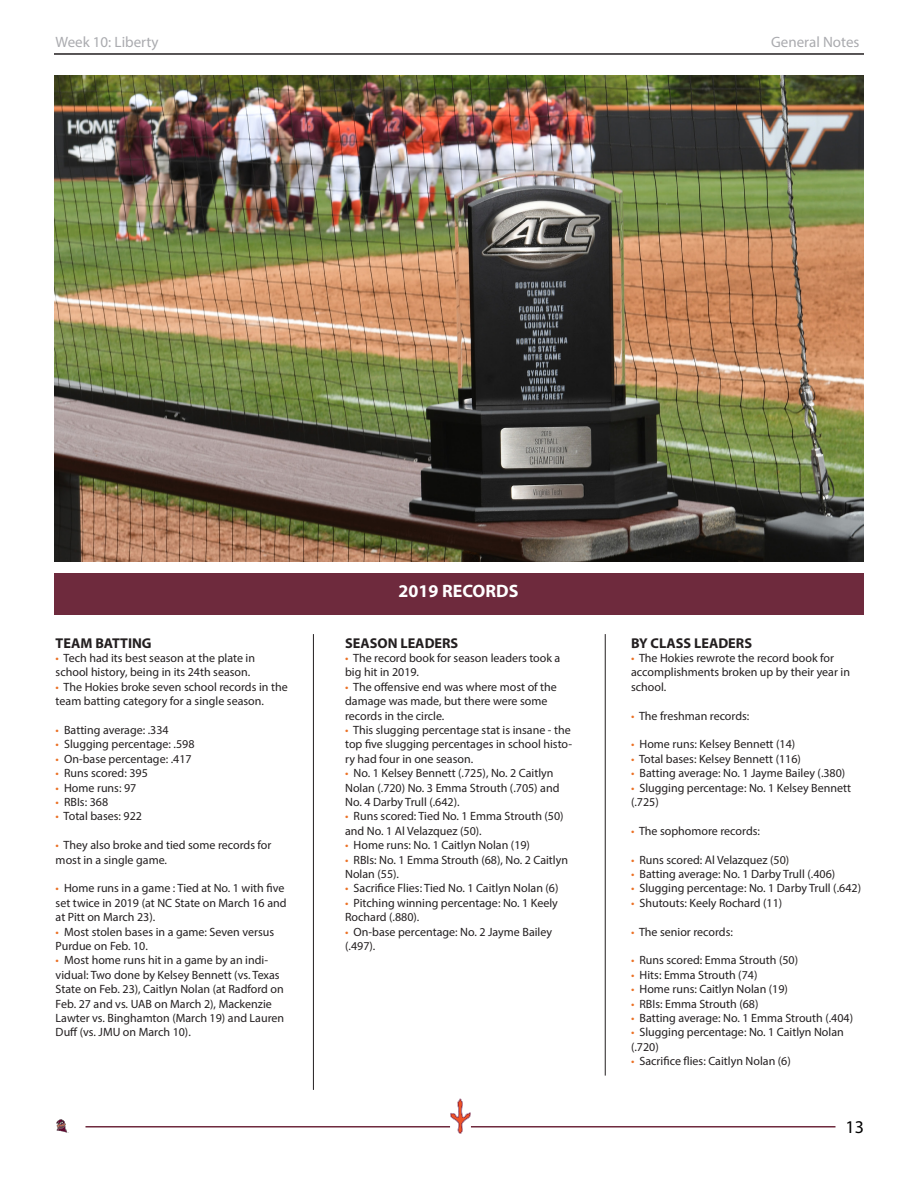
<style>
.page{position:relative;width:918px;height:1188px;background:#fff}
.page>*{position:absolute;margin:0;border:0;box-sizing:border-box;transform-origin:0 0}
.t1{font:700 18px "Myriad Pro";color:#fff}
.t2{font:18px "Myriad Pro";color:#000}
.t3{font:15px "Myriad Pro";color:#aaabaf}
.t4{font:700 14.25px "Myriad Pro";color:#231f20}
.t5{font:12px/14.4px "Myriad Pro";color:#231f20}
.s1{color:#eb7125}
</style>
<div class="page">
<hr style="left:54px;top:53px;width:810px;height:2px;background:#231f20">
<svg style="left:56px;top:1119px;width:13px;height:14px"></svg>
<hr style="left:86px;top:1126px;width:364px;height:2px;background:#6e2a3d">
<hr style="left:471px;top:1126px;width:365px;height:2px;background:#6e2a3d">
<svg style="left:450px;top:1099px;width:21px;height:35px"></svg>
<div style="left:54px;top:573px;width:809px;height:42px;background:#6e2a3d"></div>
<hr style="left:313px;top:634px;width:1px;height:456px;background:#231f20">
<hr style="left:605px;top:634px;width:1px;height:442px;background:#231f20">
<img style="left:54px;top:75px;width:809px;height:487px">
<p class="t3" style="left:56px;top:33px;width:105px">Week 10: Liberty</p>
<p class="t3" style="left:771px;top:33px;width:90px">General Notes</p>
<p class="t4" style="left:56px;top:633px;width:97px">TEAM BATTING</p>
<p class="t5" style="left:56px;top:651px;width:201px"><span class="s1">•</span> Tech had its best season at the plate in school history, being in its 24th season.</p>
<p class="t5" style="left:56px;top:679px;width:234px"><span class="s1">•</span> The Hokies broke seven school records in the team batting category for a single season.</p>
<p class="t5" style="left:56px;top:723px;width:115px"><span class="s1">•</span> Batting average: .334</p>
<p class="t5" style="left:56px;top:737px;width:140px"><span class="s1">•</span> Slugging percentage: .598</p>
<p class="t5" style="left:56px;top:751px;width:138px"><span class="s1">•</span> On-base percentage: .417</p>
<p class="t5" style="left:56px;top:766px;width:94px"><span class="s1">•</span> Runs scored: 395</p>
<p class="t5" style="left:56px;top:780px;width:82px"><span class="s1">•</span> Home runs: 97</p>
<p class="t5" style="left:56px;top:795px;width:54px"><span class="s1">•</span> RBIs: 368</p>
<p class="t5" style="left:56px;top:809px;width:88px"><span class="s1">•</span> Total bases: 922</p>
<p class="t5" style="left:56px;top:838px;width:217px"><span class="s1">•</span> They also broke and tied some records for most in a single game.</p>
<p class="t5" style="left:56px;top:881px;width:232px"><span class="s1">•</span> Home runs in a game : Tied at No. 1 with five set twice in 2019 (at NC State on March 16 and at Pitt on March 23).</p>
<p class="t5" style="left:56px;top:924px;width:220px"><span class="s1">•</span> Most stolen bases in a game: Seven versus<br>Purdue on Feb. 10.</p>
<p class="t5" style="left:56px;top:953px;width:230px"><span class="s1">•</span> Most home runs hit in a game by an indi&shy;vidual: Two done by Kelsey Bennett (vs. Texas State on Feb. 23), Caitlyn Nolan (at Radford on Feb. 27 and vs. UAB on March 2), Mackenzie Lawter vs. Binghamton (March 19) and Lauren Duff (vs. JMU on March 10).</p>
<p class="t1" style="left:399px;top:579px;width:121px">2019 RECORDS</p>
<p class="t4" style="left:345px;top:633px;width:115px">SEASON LEADERS</p>
<p class="t5" style="left:345px;top:651px;width:217px"><span class="s1">•</span> The record book for season leaders took a big hit in 2019.</p>
<p class="t5" style="left:345px;top:679px;width:213px"><span class="s1">•</span> The offensive end was where most of the damage was made, but there were some records in the circle.</p>
<p class="t5" style="left:345px;top:723px;width:228px;text-align:justify"><span class="s1">•</span> This slugging percentage stat is insane - the top five slugging percentages in school histo&shy;ry had four in one season.</p>
<p class="t5" style="left:345px;top:766px;width:216px"><span class="s1">•</span> No. 1 Kelsey Bennett (.725), No. 2 Caitlyn<br>Nolan (.720) No. 3 Emma Strouth (.705) and<br>No. 4 Darby Trull (.642).</p>
<p class="t5" style="left:345px;top:809px;width:220px"><span class="s1">•</span> Runs scored: Tied No. 1 Emma Strouth (50) and No. 1 Al Velazquez (50).</p>
<p class="t5" style="left:345px;top:838px;width:186px"><span class="s1">•</span> Home runs: No. 1 Caitlyn Nolan (19)</p>
<p class="t5" style="left:345px;top:852px;width:224px"><span class="s1">•</span> RBIs: No. 1 Emma Strouth (68), No. 2 Caitlyn<br>Nolan (55).</p>
<p class="t5" style="left:345px;top:881px;width:215px"><span class="s1">•</span> Sacrifice Flies: Tied No. 1 Caitlyn Nolan (6)</p>
<p class="t5" style="left:345px;top:895px;width:214px"><span class="s1">•</span> Pitching winning percentage: No. 1 Keely<br>Rochard (.880).</p>
<p class="t5" style="left:345px;top:924px;width:208px"><span class="s1">•</span> On-base percentage: No. 2 Jayme Bailey (.497).</p>
<p class="t4" style="left:631px;top:633px;width:122px">BY CLASS LEADERS</p>
<p class="t5" style="left:631px;top:651px;width:220px"><span class="s1">•</span> The Hokies rewrote the record book for accomplishments broken up by their year in school.</p>
<p class="t5" style="left:631px;top:708px;width:120px"><span class="s1">•</span> The freshman records:</p>
<p class="t5" style="left:631px;top:737px;width:166px"><span class="s1">•</span> Home runs: Kelsey Bennett (14)</p>
<p class="t5" style="left:631px;top:751px;width:171px"><span class="s1">•</span> Total bases: Kelsey Bennett (116)</p>
<p class="t5" style="left:631px;top:766px;width:216px"><span class="s1">•</span> Batting average: No. 1 Jayme Bailey (.380)</p>
<p class="t5" style="left:631px;top:780px;width:222px"><span class="s1">•</span> Slugging percentage: No. 1 Kelsey Bennett (.725)</p>
<p class="t5" style="left:631px;top:823px;width:130px"><span class="s1">•</span> The sophomore records:</p>
<p class="t5" style="left:631px;top:852px;width:160px"><span class="s1">•</span> Runs scored: Al Velazquez (50)</p>
<p class="t5" style="left:631px;top:867px;width:206px"><span class="s1">•</span> Batting average: No. 1 Darby Trull (.406)</p>
<p class="t5" style="left:631px;top:881px;width:232px"><span class="s1">•</span> Slugging percentage: No. 1 Darby Trull (.642)</p>
<p class="t5" style="left:631px;top:895px;width:153px"><span class="s1">•</span> Shutouts: Keely Rochard (11)</p>
<p class="t5" style="left:631px;top:924px;width:103px"><span class="s1">•</span> The senior records:</p>
<p class="t5" style="left:631px;top:953px;width:169px"><span class="s1">•</span> Runs scored: Emma Strouth (50)</p>
<p class="t5" style="left:631px;top:967px;width:128px"><span class="s1">•</span> Hits: Emma Strouth (74)</p>
<p class="t5" style="left:631px;top:982px;width:158px"><span class="s1">•</span> Home runs: Caitlyn Nolan (19)</p>
<p class="t5" style="left:631px;top:996px;width:129px"><span class="s1">•</span> RBIs: Emma Strouth (68)</p>
<p class="t5" style="left:631px;top:1011px;width:224px"><span class="s1">•</span> Batting average: No. 1 Emma Strouth (.404)</p>
<p class="t5" style="left:631px;top:1025px;width:214px"><span class="s1">•</span> Slugging percentage: No. 1 Caitlyn Nolan (.720)</p>
<p class="t5" style="left:631px;top:1054px;width:161px"><span class="s1">•</span> Sacrifice flies: Caitlyn Nolan (6)</p>
<h1 class="t2" style="left:846px;top:1116px;width:20px">13</h1>
</div>
